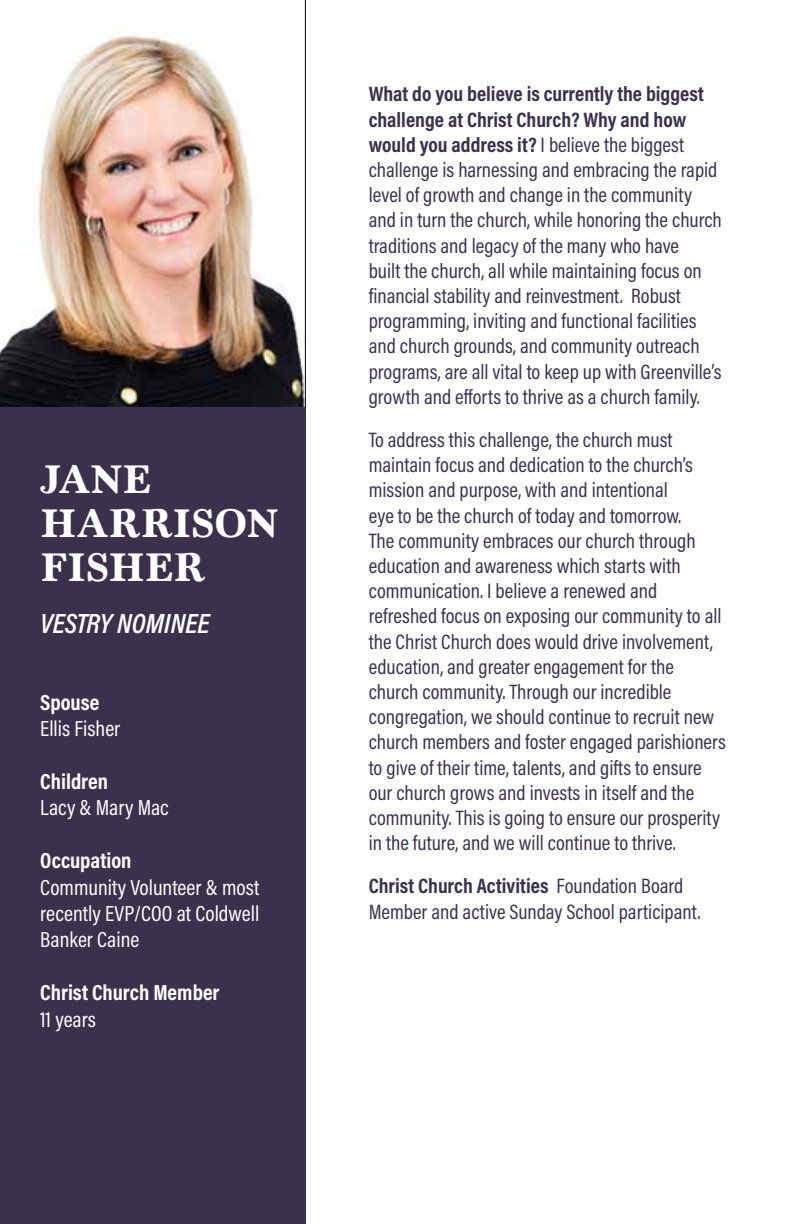
<style>
.page{position:relative;width:792px;height:1224px;background:#fff}
.page>*{position:absolute;margin:0;border:0;box-sizing:border-box;transform-origin:0 0}
.t1{font:700 42px/44px "Marion";color:#fff}
.t2{font:italic 600 28px "Acumin Pro Cond";color:#fff}
.t3{font:22px/26.4px "Acumin Pro Cond";color:#fff;text-align:justify}
.t4{font:700 22px "Acumin Pro Cond";color:#fff}
.t5{font:21px/25.2px "Acumin Pro Cond";color:#3c314c}
.s1{font-weight:700}
</style>
<div class="page">
<img style="left:0;top:20px;width:305px;height:388px">
<hr style="left:305px;top:0;width:1px;height:408px;background:#000">
<div style="left:0;top:408px;width:305px;height:816px;background:#3c314c"></div>
<h1 class="t1" style="left:40px;top:458px;width:239px">JANE<br>HARRISON<br>FISHER</h1>
<h2 class="t2" style="left:40px;top:605px;width:171px">VESTRY NOMINEE</h2>
<p class="t4" style="left:40px;top:688px;width:61px">Spouse</p>
<p class="t3" style="left:40px;top:715px;width:82px">Ellis Fisher</p>
<p class="t4" style="left:40px;top:767px;width:69px">Children</p>
<p class="t3" style="left:40px;top:794px;width:130px">Lacy &amp; Mary Mac</p>
<p class="t4" style="left:40px;top:846px;width:93px">Occupation</p>
<p class="t3" style="left:40px;top:873px;width:221px">Community Volunteer &amp; most recently EVP/COO at Coldwell Banker Caine</p>
<p class="t4" style="left:40px;top:978px;width:181px">Christ Church Member</p>
<p class="t3" style="left:40px;top:1005px;width:57px">11 years</p>
<p class="t5" style="left:369px;top:81px;width:355px"><span class="s1">What do you believe is currently the biggest challenge at Christ Church? Why and how would you address it?</span> I believe the biggest challenge is harnessing and embracing the rapid level of growth and change in the community and in turn the church, while honoring the church traditions and legacy of the many who have<br>built the church, all while maintaining focus on financial stability and reinvestment. Robust programming, inviting and functional facilities and church grounds, and community outreach programs, are all vital to keep up with Greenville’s growth and efforts to thrive as a church family.</p>
<p class="t5" style="left:369px;top:427px;width:359px">To address this challenge, the church must maintain focus and dedication to the church’s mission and purpose, with and intentional<br>eye to be the church of today and tomorrow.<br>The community embraces our church through education and awareness which starts with communication. I believe a renewed and refreshed focus on exposing our community to all the Christ Church does would drive involvement, education, and greater engagement for the church community. Through our incredible congregation, we should continue to recruit new church members and foster engaged parishioners to give of their time, talents, and gifts to ensure our church grows and invests in itself and the community. This is going to ensure our prosperity in the future, and we will continue to thrive.</p>
<p class="t5" style="left:369px;top:873px;width:333px"><span class="s1">Christ Church Activities</span> Foundation Board<br>Member and active Sunday School participant.</p>
</div>
